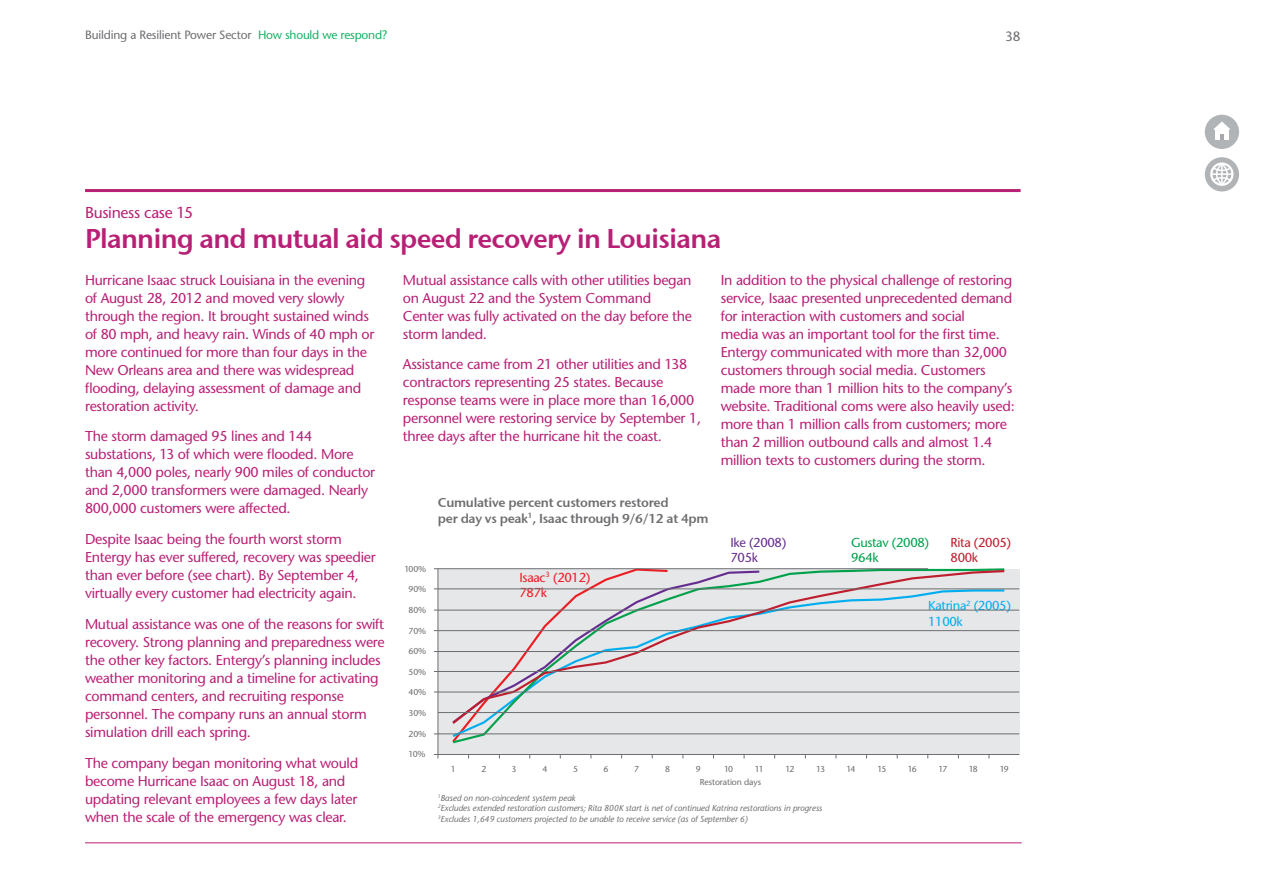
<style>
.page{position:relative;width:1263px;height:893px;background:#fff}
.page>*{position:absolute;margin:0;border:0;box-sizing:border-box;transform-origin:0 0}
.t1{font:27px "Stone Sans Sem ITCTT Semi";letter-spacing:-.03em;color:#b82075}
.t2{font:15.75px "Stone Sans";letter-spacing:-.02em;color:#b82075}
.t3{font:14.25px/18px "Stone Sans";letter-spacing:-.02em;color:#b82075}
.t4{font:13.5px "Stone Sans";color:#6d6e71}
.t5{font:12.9px/15.6px "Stone Sans Sem ITCTT Semi";letter-spacing:-.025em;color:#6d6e71}
.t6{font:12.9px/15.6px "Stone Sans";letter-spacing:-.025em;color:#00aeef}
.t7{font:12.9px/15.6px "Stone Sans";letter-spacing:-.025em;color:#00a14b}
.t8{font:12.9px/15.6px "Stone Sans";letter-spacing:-.025em;color:#ed1d24}
.t9{font:12.9px/15.6px "Stone Sans";letter-spacing:-.025em;color:#be1e2d}
.t10{font:12.9px/15.6px "Stone Sans";letter-spacing:-.025em;color:#662d91}
.t11{font:12px "Stone Sans";letter-spacing:-.015em;color:#6d6e71}
.t12{font:italic 8.7px/10.4px "Stone Sans";letter-spacing:-.01em;color:#6d6e71}
.t13{font:8.7px "Stone Sans";letter-spacing:-.01em;color:#6d6e71}
.s1{color:#17b365}
</style>
<div class="page">
<div style="left:1205px;top:115px;width:34px;height:34px;background:#b1b4b6;border-radius:50%"></div>
<svg style="left:1213px;top:121px;width:18px;height:19px"></svg>
<hr style="left:85px;top:189px;width:935px;height:3px;background:#b82075">
<hr style="left:85px;top:842px;width:937px;height:1px;background:#b82075">
<div style="left:438px;top:569px;width:581px;height:185px;background:#e6e7e8"></div>
<svg style="left:450px;top:568px;width:556px;height:176px"></svg>
<svg style="left:450px;top:569px;width:556px;height:157px"></svg>
<hr style="left:434px;top:568px;width:494px;height:1px;background:#6d6e71">
<hr style="left:434px;top:589px;width:585px;height:1px;background:#6d6e71">
<hr style="left:434px;top:610px;width:585px;height:1px;background:#6d6e71">
<hr style="left:434px;top:630px;width:585px;height:1px;background:#6d6e71">
<hr style="left:434px;top:651px;width:585px;height:1px;background:#6d6e71">
<hr style="left:434px;top:671px;width:585px;height:1px;background:#6d6e71">
<hr style="left:434px;top:692px;width:585px;height:1px;background:#6d6e71">
<hr style="left:438px;top:712px;width:581px;height:1px;background:#6d6e71">
<hr style="left:434px;top:734px;width:585px;height:1px;background:#6d6e71">
<hr style="left:434px;top:754px;width:585px;height:1px;background:#6d6e71">
<hr style="left:438px;top:569px;width:1px;height:189px;background:#6d6e71">
<div style="left:1205px;top:157px;width:34px;height:34px;background:#b1b4b6;border-radius:50%"></div>
<div style="left:1210px;top:162px;width:23px;height:24px;border:2px solid #fff;border-radius:50%"></div>
<hr style="left:1212px;top:173px;width:20px;height:2px;background:#fff">
<svg style="left:1212px;top:162px;width:19px;height:24px"></svg>
<p class="t11" style="left:85px;top:28px;width:304px">Building a Resilient Power Sector <span class="s1">How should we respond?</span></p>
<p class="t4" style="left:1005px;top:28px;width:17px">38</p>
<p class="t2" style="left:85px;top:203px;width:110px">Business case 15</p>
<h1 class="t1" style="left:85px;top:216px;width:638px">Planning and mutual aid speed recovery in Louisiana</h1>
<p class="t3" style="left:85px;top:271px;width:291px">Hurricane Isaac struck Louisiana in the evening of August 28, 2012 and moved very slowly through the region. It brought sustained winds of 80 mph, and heavy rain. Winds of 40 mph or more continued for more than four days in the New Orleans area and there was widespread flooding, delaying assessment of damage and restoration activity.</p>
<p class="t3" style="left:85px;top:427px;width:292px">The storm damaged 95 lines and 144 substations, 13 of which were flooded. More than 4,000 poles, nearly 900 miles of conductor and 2,000 transformers were damaged. Nearly 800,000 customers were affected.</p>
<p class="t3" style="left:85px;top:530px;width:292px">Despite Isaac being the fourth worst storm Entergy has ever suffered, recovery was speedier than ever before (see chart). By September 4, virtually every customer had electricity again.</p>
<p class="t3" style="left:85px;top:615px;width:301px">Mutual assistance was one of the reasons for swift recovery. Strong planning and preparedness were the other key factors. Entergy’s planning includes weather monitoring and a timeline for activating command centers, and recruiting response personnel. The company runs an annual storm simulation drill each spring.</p>
<p class="t3" style="left:85px;top:754px;width:275px">The company began monitoring what would become Hurricane Isaac on August 18, and updating relevant employees a few days later when the scale of the emergency was clear.</p>
<p class="t3" style="left:403px;top:270px;width:291px">Mutual assistance calls with other utilities began on August 22 and the System Command Center was fully activated on the day before the storm landed.</p>
<p class="t3" style="left:403px;top:355px;width:300px">Assistance came from 21 other utilities and 138 contractors representing 25 states. Because response teams were in place more than 16,000 personnel were restoring service by September 1, three days after the hurricane hit the coast.</p>
<p class="t5" style="left:438px;top:494px;width:272px">Cumulative percent customers restored<br>per day vs peak<sup>1</sup>, Isaac through 9/6/12 at 4pm</p>
<p class="t13" style="left:404px;top:563px;width:23px">100%</p>
<p class="t13" style="left:409px;top:584px;width:19px">90%</p>
<p class="t13" style="left:409px;top:604px;width:19px">80%</p>
<p class="t13" style="left:409px;top:625px;width:19px">70%</p>
<p class="t13" style="left:409px;top:646px;width:19px">60%</p>
<p class="t13" style="left:409px;top:666px;width:19px">50%</p>
<p class="t13" style="left:409px;top:687px;width:19px">40%</p>
<p class="t13" style="left:409px;top:708px;width:19px">30%</p>
<p class="t13" style="left:409px;top:728px;width:19px">20%</p>
<p class="t13" style="left:409px;top:749px;width:19px">10%</p>
<p class="t8" style="left:519px;top:569px;width:72px">Isaac<sup>3</sup> (2012)<br>787k</p>
<p class="t3" style="left:721px;top:270px;width:295px">In addition to the physical challenge of restoring service, Isaac presented unprecedented demand for interaction with customers and social<br>media was an important tool for the first time.<br>Entergy communicated with more than 32,000 customers through social media. Customers made more than 1 million hits to the company’s website. Traditional coms were also heavily used: more than 1 million calls from customers; more than 2 million outbound calls and almost 1.4 million texts to customers during the storm.</p>
<p class="t10" style="left:730px;top:534px;width:57px">Ike (2008)<br>705k</p>
<p class="t7" style="left:851px;top:534px;width:80px">Gustav (2008)<br>964k</p>
<p class="t9" style="left:950px;top:534px;width:62px">Rita (2005)<br>800k</p>
<p class="t6" style="left:928px;top:598px;width:84px">Katrina<sup>2</sup> (2005)<br>1100k</p>
<p class="t13" style="left:451px;top:763px;width:6px">1</p>
<p class="t13" style="left:481px;top:763px;width:6px">2</p>
<p class="t13" style="left:512px;top:763px;width:6px">3</p>
<p class="t13" style="left:542px;top:763px;width:6px">4</p>
<p class="t13" style="left:573px;top:763px;width:6px">5</p>
<p class="t13" style="left:603px;top:763px;width:6px">6</p>
<p class="t13" style="left:634px;top:763px;width:6px">7</p>
<p class="t13" style="left:665px;top:763px;width:6px">8</p>
<p class="t13" style="left:696px;top:763px;width:6px">9</p>
<p class="t13" style="left:724px;top:763px;width:10px">10</p>
<p class="t13" style="left:755px;top:763px;width:10px">11</p>
<p class="t13" style="left:785px;top:763px;width:10px">12</p>
<p class="t13" style="left:816px;top:763px;width:10px">13</p>
<p class="t13" style="left:847px;top:763px;width:10px">14</p>
<p class="t13" style="left:877px;top:763px;width:10px">15</p>
<p class="t13" style="left:908px;top:763px;width:10px">16</p>
<p class="t13" style="left:938px;top:763px;width:10px">17</p>
<p class="t13" style="left:969px;top:763px;width:10px">18</p>
<p class="t13" style="left:1000px;top:763px;width:10px">19</p>
<p class="t13" style="left:700px;top:777px;width:63px">Restoration days</p>
<p class="t12" style="left:438px;top:793px;width:386px"><sup>1</sup>Based on non-coincedent system peak<br><sup>2</sup>Excludes extended restoration customers; Rita 800K start is net of continued Katrina restorations in progress<br><sup>3</sup>Excludes 1,649 customers projected to be unable to receive service (as of September 6)</p>
</div>
